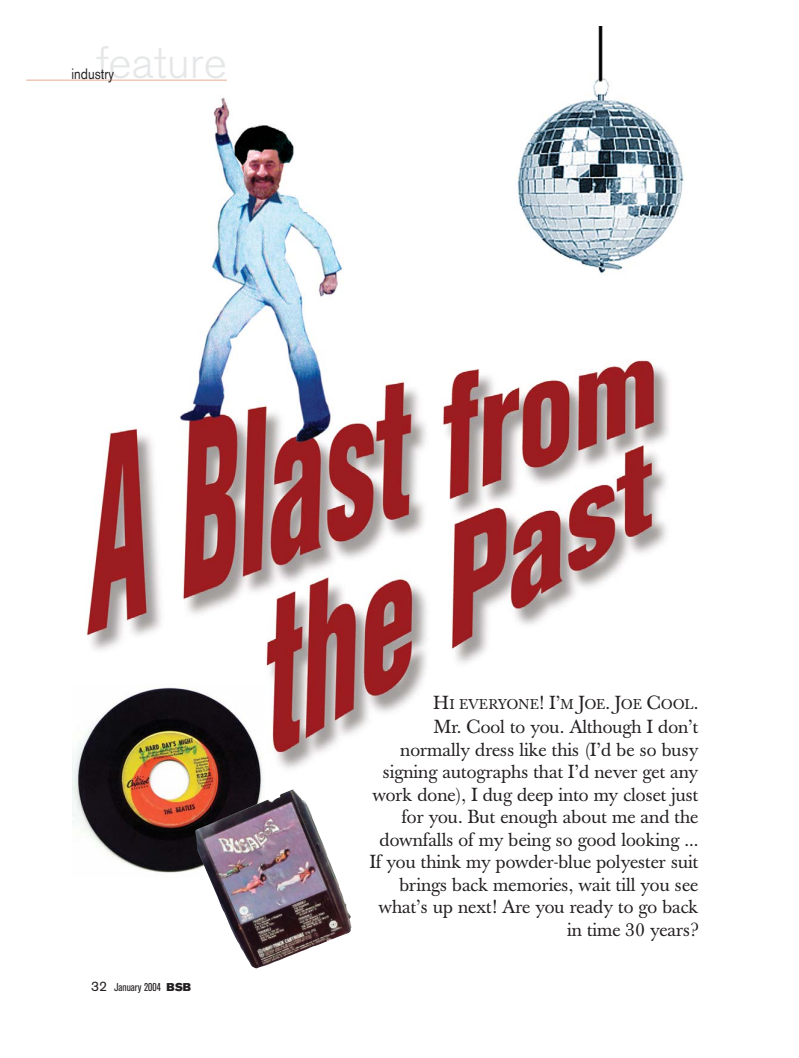
<style>
.page{position:relative;width:799px;height:1058px;background:#fff}
.page>*{position:absolute;margin:0;border:0;box-sizing:border-box;transform-origin:0 0}
.t1{font:300 44.38px "Akzidenz Grotesk BE";color:#e6e7e8}
.t2{font:18.75px/22.5px "Baskerville";color:#231f20;text-align:right}
.t3{font:15px "Akzidenz Grotesk BE";color:#231f20;scale:.85 1}
.t4{font:14px "Baskerville";letter-spacing:.02em;color:#231f20}
.t5{font:condensed 11.25px "Akzidenz Grotesk BE";color:#231f20}
.s1{font-stretch:normal;font-size:13.75px}
.s2{font-family:"Akzidenz Grotesk BE Super";font-stretch:normal}
.s3{font-size:18.75px}
</style>
<div class="page">
<img style="left:86px;top:97px;width:583px;height:672px">
<img style="left:512px;top:26px;width:173px;height:251px">
<hr style="left:26px;top:80px;width:201px;height:1px;background:#e8baa2">
<img style="left:72px;top:683px;width:192px;height:190px">
<img style="left:195px;top:789px;width:157px;height:179px">
<h1 class="t1" style="left:95px;top:47px;width:133px">feature</h1>
<p class="t3" style="left:72px;top:69px;width:51px">industry</p>
<p class="t5" style="left:91px;top:983px;width:101px"><span class="s1">32</span> January 2004 <span class="s2">BSB</span></p>
<p class="t4" style="left:433px;top:698px;width:266px"><span class="s3">H</span>I EVERYONE<span class="s3">! I’</span>M <span class="s3">J</span>OE<span class="s3">. J</span>OE <span class="s3">C</span>OOL<span class="s3">.</span></p>
<p class="t2" style="left:370px;top:717px;width:330px">Mr. Cool to you. Although I don’t normally dress like this (I’d be so busy signing autographs that I’d never get any work done), I dug deep into my closet just for you. But enough about me and the downfalls of my being so good looking ...<br>If you think my powder-blue polyester suit brings back memories, wait till you see what’s up next! Are you ready to go back in time 30 years?</p>
</div>
